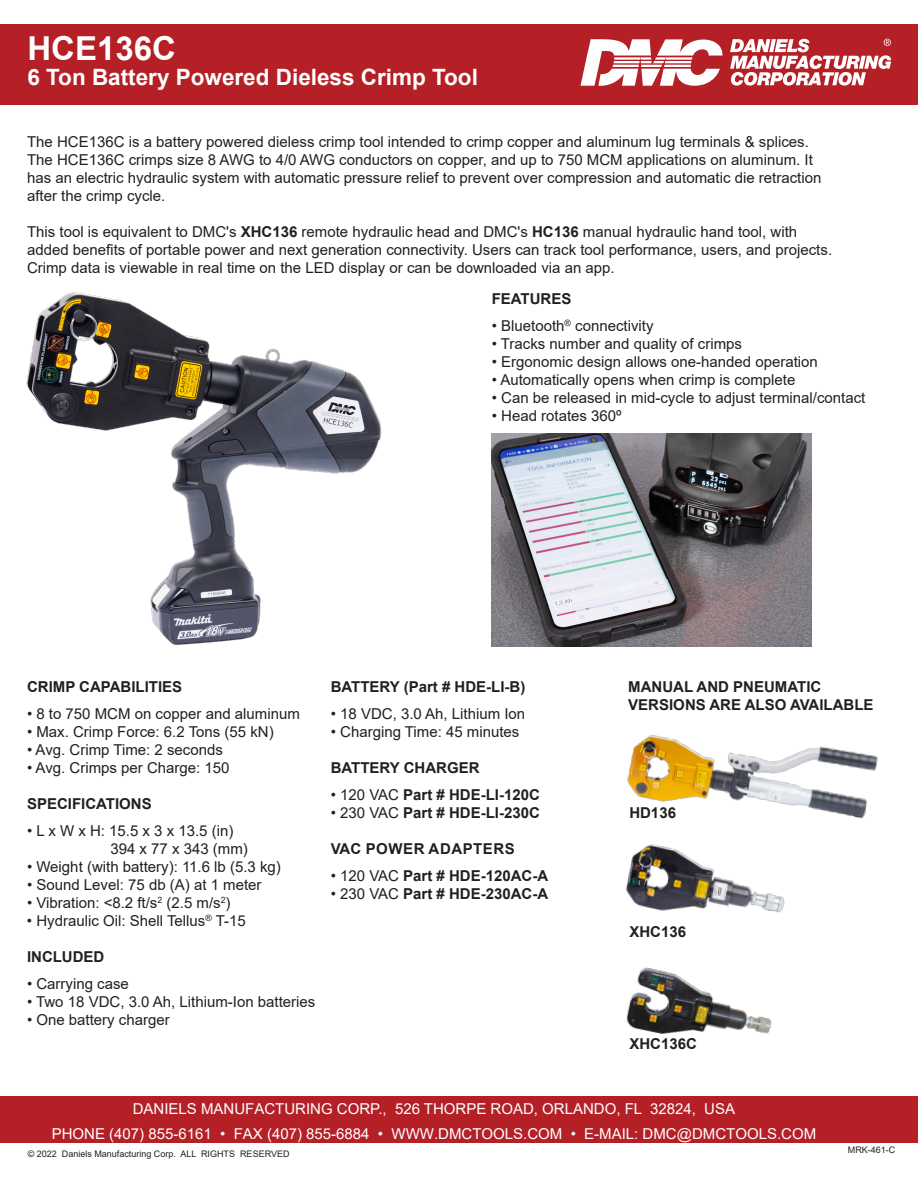
<style>
.page{position:relative;width:918px;height:1188px;background:#fff}
.page>*{position:absolute;margin:0;border:0;box-sizing:border-box;transform-origin:0 0}
.t1{font:700 33px "Arial";color:#fff}
.t2{font:700 22.5px "Arial";color:#fff}
.t3{font:15px/18px "Arial";color:#231f20}
.t4{font:700 15px "Arial";color:#231f20}
.t5{font:15px/25.3px "Arial";color:#fff;text-align:center}
.t6{font:700 15px "Arial";letter-spacing:.035em;color:#231f20}
.t7{font:9px "Arial";color:#231f20}
.s1{font-weight:700}
.s2{font-weight:400}
</style>
<div class="page">
<img style="left:26px;top:292px;width:356px;height:353px">
<div style="left:0;top:24px;width:918px;height:80px;background:#b51f26"></div>
<div style="left:0;top:1096px;width:918px;height:47px;background:#b51f26"></div>
<svg style="left:730px;top:39px;width:161px;height:47px"></svg>
<svg style="left:581px;top:39px;width:142px;height:47px"></svg>
<img style="left:491px;top:433px;width:320px;height:213px">
<img style="left:627px;top:735px;width:251px;height:84px">
<img style="left:625px;top:812px;width:175px;height:101px">
<img style="left:626px;top:967px;width:146px;height:67px">
<p class="t1" style="left:27px;top:25px;width:150px">HCE136C</p>
<p class="t2" style="left:27px;top:61px;width:452px">6 Ton Battery Powered Dieless Crimp Tool</p>
<p class="t3" style="left:27px;top:133px;width:796px">The HCE136C is a battery powered dieless crimp tool intended to crimp copper and aluminum lug terminals &amp; splices.<br>The HCE136C crimps size 8 AWG to 4/0 AWG conductors on copper, and up to 750 MCM applications on aluminum. It has an electric hydraulic system with automatic pressure relief to prevent over compression and automatic die retraction after the crimp cycle.</p>
<p class="t3" style="left:27px;top:223px;width:807px">This tool is equivalent to DMC's <span class="s1">XHC136</span> remote hydraulic head and DMC's <span class="s1">HC136</span> manual hydraulic hand tool, with added benefits of portable power and next generation connectivity. Users can track tool performance, users, and projects.<br>Crimp data is viewable in real time on the LED display or can be downloaded via an app.</p>
<p class="t4" style="left:492px;top:288px;width:81px">FEATURES</p>
<p class="t3" style="left:492px;top:317px;width:163px">• Bluetooth<sup>®</sup> connectivity</p>
<p class="t3" style="left:492px;top:335px;width:252px">• Tracks number and quality of crimps</p>
<p class="t3" style="left:492px;top:353px;width:328px">• Ergonomic design allows one-handed operation</p>
<p class="t3" style="left:492px;top:371px;width:305px">• Automatically opens when crimp is complete</p>
<p class="t3" style="left:492px;top:389px;width:375px">• Can be released in mid-cycle to adjust terminal/contact</p>
<p class="t3" style="left:492px;top:407px;width:131px">• Head rotates 360º</p>
<p class="t4" style="left:27px;top:676px;width:157px">CRIMP CAPABILITIES</p>
<p class="t3" style="left:27px;top:704px;width:274px">• 8 to 750 MCM on copper and aluminum</p>
<p class="t3" style="left:27px;top:722px;width:248px">• Max. Crimp Force: 6.2 Tons (55 kN)</p>
<p class="t3" style="left:27px;top:740px;width:197px">• Avg. Crimp Time: 2 seconds</p>
<p class="t3" style="left:27px;top:758px;width:204px">• Avg. Crimps per Charge: 150</p>
<p class="t4" style="left:27px;top:793px;width:126px">SPECIFICATIONS</p>
<p class="t3" style="left:27px;top:821px;width:208px">• L x W x H: 15.5 x 3 x 13.5 (in)</p>
<p class="t3" style="left:110px;top:839px;width:139px">394 x 77 x 343 (mm)</p>
<p class="t3" style="left:27px;top:857px;width:255px">• Weight (with battery): 11.6 lb (5.3 kg)</p>
<p class="t3" style="left:27px;top:875px;width:236px">• Sound Level: 75 db (A) at 1 meter</p>
<p class="t3" style="left:27px;top:893px;width:205px">• Vibration: &lt;8.2 ft/s<sup>2</sup> (2.5 m/s<sup>2</sup>)</p>
<p class="t3" style="left:27px;top:911px;width:220px">• Hydraulic Oil: Shell Tellus<sup>®</sup> T-15</p>
<p class="t4" style="left:27px;top:946px;width:79px">INCLUDED</p>
<p class="t3" style="left:27px;top:974px;width:103px">• Carrying case</p>
<p class="t3" style="left:27px;top:992px;width:290px">• Two 18 VDC, 3.0 Ah, Lithium-Ion batteries</p>
<p class="t3" style="left:27px;top:1010px;width:144px">• One battery charger</p>
<p class="t4" style="left:331px;top:676px;width:196px">BATTERY (Part # HDE-LI-B)</p>
<p class="t3" style="left:331px;top:704px;width:196px">• 18 VDC, 3.0 Ah, Lithium Ion</p>
<p class="t3" style="left:331px;top:722px;width:190px">• Charging Time: 45 minutes</p>
<p class="t4" style="left:331px;top:757px;width:150px">BATTERY CHARGER</p>
<p class="t4" style="left:331px;top:784px;width:211px"><span class="s2">• 120 VAC</span> Part # HDE-LI-120C</p>
<p class="t4" style="left:331px;top:802px;width:211px"><span class="s2">• 230 VAC</span> Part # HDE-LI-230C</p>
<p class="t6" style="left:331px;top:838px;width:186px">VAC POWER ADAPTERS</p>
<p class="t4" style="left:331px;top:865px;width:219px"><span class="s2">• 120 VAC</span> Part # HDE-120AC-A</p>
<p class="t4" style="left:331px;top:883px;width:219px"><span class="s2">• 230 VAC</span> Part # HDE-230AC-A</p>
<p class="t4" style="left:628px;top:676px;width:195px">MANUAL AND PNEUMATIC</p>
<p class="t4" style="left:628px;top:694px;width:247px">VERSIONS ARE ALSO AVAILABLE</p>
<p class="t4" style="left:629px;top:802px;width:48px">HD136</p>
<p class="t4" style="left:629px;top:921px;width:58px">XHC136</p>
<p class="t4" style="left:629px;top:1034px;width:69px">XHC136C</p>
<p class="t5" style="left:52px;top:1096px;width:766px">DANIELS MANUFACTURING CORP., 526 THORPE ROAD, ORLANDO, FL 32824, USA<br>PHONE (407) 855-6161 • FAX (407) 855-6884 • WWW.DMCTOOLS.COM • E-MAIL: DMC@DMCTOOLS.COM</p>
<p class="t7" style="left:28px;top:1147px;width:263px">© 2022 Daniels Manufacturing Corp. ALL RIGHTS RESERVED</p>
<p class="t7" style="left:848px;top:1144px;width:49px">MRK-461-C</p>
</div>
